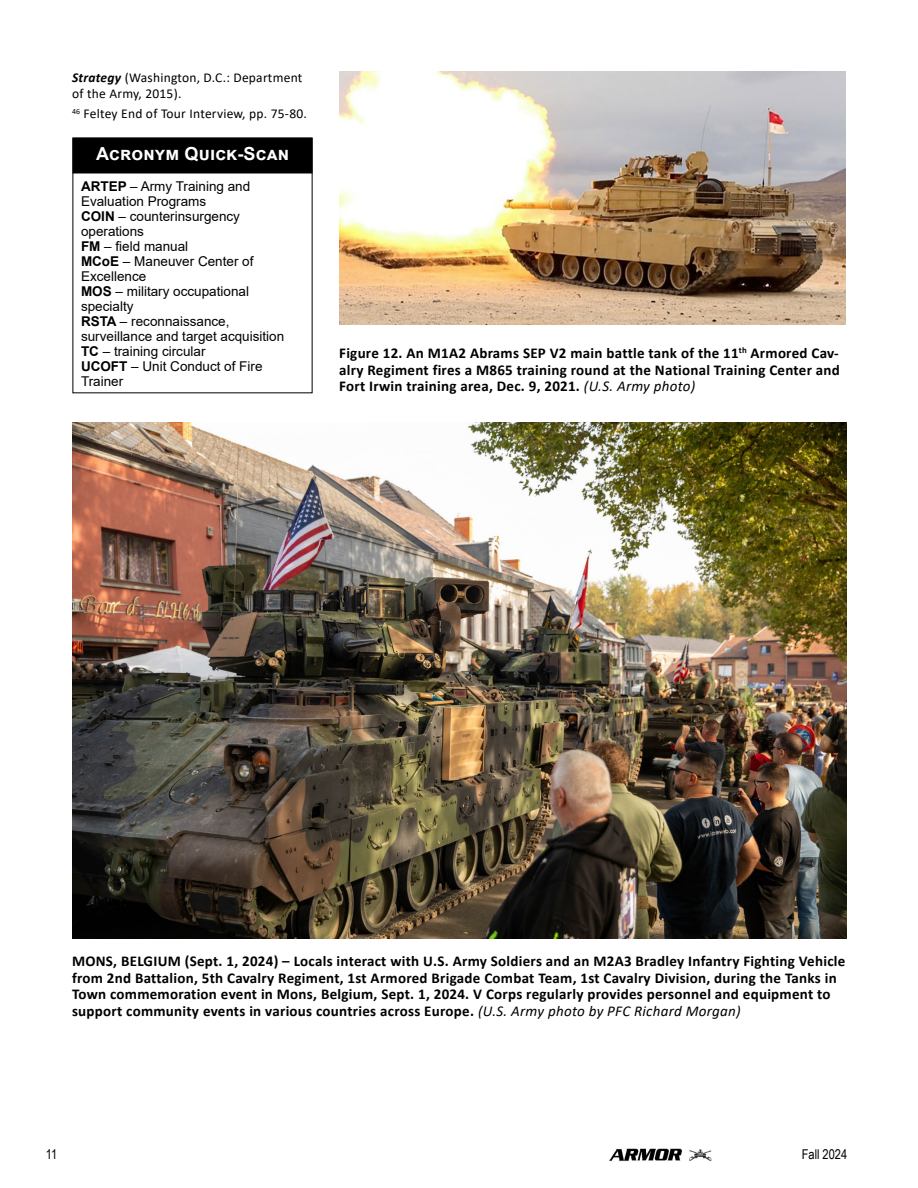
<style>
.page{position:relative;width:918px;height:1188px;background:#fff}
.page>*{position:absolute;margin:0;border:0;box-sizing:border-box;transform-origin:0 0}
.AQSHead{font:700 18px "Arial";letter-spacing:.01em;color:#fff}
.t1{font:700 15px/16.5px "Calibri";letter-spacing:.015em;color:#000;text-align:justify}
.AcronymQS2{font:13.5px/15px "Arial";color:#000}
.Endnotes{font:13.5px/15.8px "Calibri";letter-spacing:.015em;color:#000}
.t2{font:13.5px "Arial Narrow";color:#000}
.s1{font-weight:700;font-style:italic}
.s2{font-weight:700}
.s3{font-weight:400;font-style:italic}
</style>
<div class="page">
<img style="left:609px;top:1148px;width:73px;height:13px">
<img style="left:689px;top:1150px;width:23px;height:10px">
<img style="left:339px;top:72px;width:507px;height:253px">
<div style="left:73px;top:138px;width:239px;height:35px;background:#000"></div>
<div style="left:73px;top:138px;width:240px;height:36px;border:2px solid #000"></div>
<div style="left:73px;top:138px;width:240px;height:255px;border:1px solid #000"></div>
<img style="left:72px;top:422px;width:774px;height:516px">
<p class="Endnotes" style="left:72px;top:69px;width:232px"><span class="s1">Strategy</span> (Washington, D.C.: Department of the Army, 2015).</p>
<p class="Endnotes" style="left:72px;top:105px;width:236px"><sup>46</sup> Feltey End of Tour Interview, pp. 75-80.</p>
<p class="AQSHead" style="left:96px;top:141px;width:194px">Acronym Quick-Scan</p>
<p class="AcronymQS2" style="left:81px;top:178px;width:171px"><span class="s2">ARTEP</span> – Army Training and<br>Evaluation Programs</p>
<p class="AcronymQS2" style="left:81px;top:208px;width:161px"><span class="s2">COIN</span> – counterinsurgency operations</p>
<p class="AcronymQS2" style="left:81px;top:238px;width:109px"><span class="s2">FM</span> – field manual</p>
<p class="AcronymQS2" style="left:81px;top:253px;width:174px"><span class="s2">MCoE</span> – Maneuver Center of<br>Excellence</p>
<p class="AcronymQS2" style="left:81px;top:283px;width:170px"><span class="s2">MOS</span> – military occupational specialty</p>
<p class="AcronymQS2" style="left:81px;top:313px;width:205px"><span class="s2">RSTA</span> – reconnaissance, surveillance and target acquisition</p>
<p class="AcronymQS2" style="left:81px;top:343px;width:126px"><span class="s2">TC</span> – training circular</p>
<p class="AcronymQS2" style="left:81px;top:358px;width:183px"><span class="s2">UCOFT</span> – Unit Conduct of Fire<br>Trainer</p>
<p class="t1" style="left:339px;top:345px;width:502px">Figure 12. An M1A2 Abrams SEP V2 main battle tank of the 11<sup>th</sup> Armored Cav&shy;alry Regiment fires a M865 training round at the National Training Center and Fort Irwin training area, Dec. 9, 2021. <span class="s3">(U.S. Army photo)</span></p>
<p class="t1" style="left:72px;top:953px;width:775px;text-align:left">MONS, BELGIUM (Sept. 1, 2024) – Locals interact with U.S. Army Soldiers and an M2A3 Bradley Infantry Fighting Vehicle from 2nd Battalion, 5th Cavalry Regiment, 1st Armored Brigade Combat Team, 1st Cavalry Division, during the Tanks in Town commemoration event in Mons, Belgium, Sept. 1, 2024. V Corps regularly provides personnel and equipment to support community events in various countries across Europe. <span class="s3">(U.S. Army photo by PFC Richard Morgan)</span></p>
<p class="t2" style="left:46px;top:1145px;width:13px">11</p>
<p class="t2" style="left:802px;top:1145px;width:47px">Fall 2024</p>
</div>
